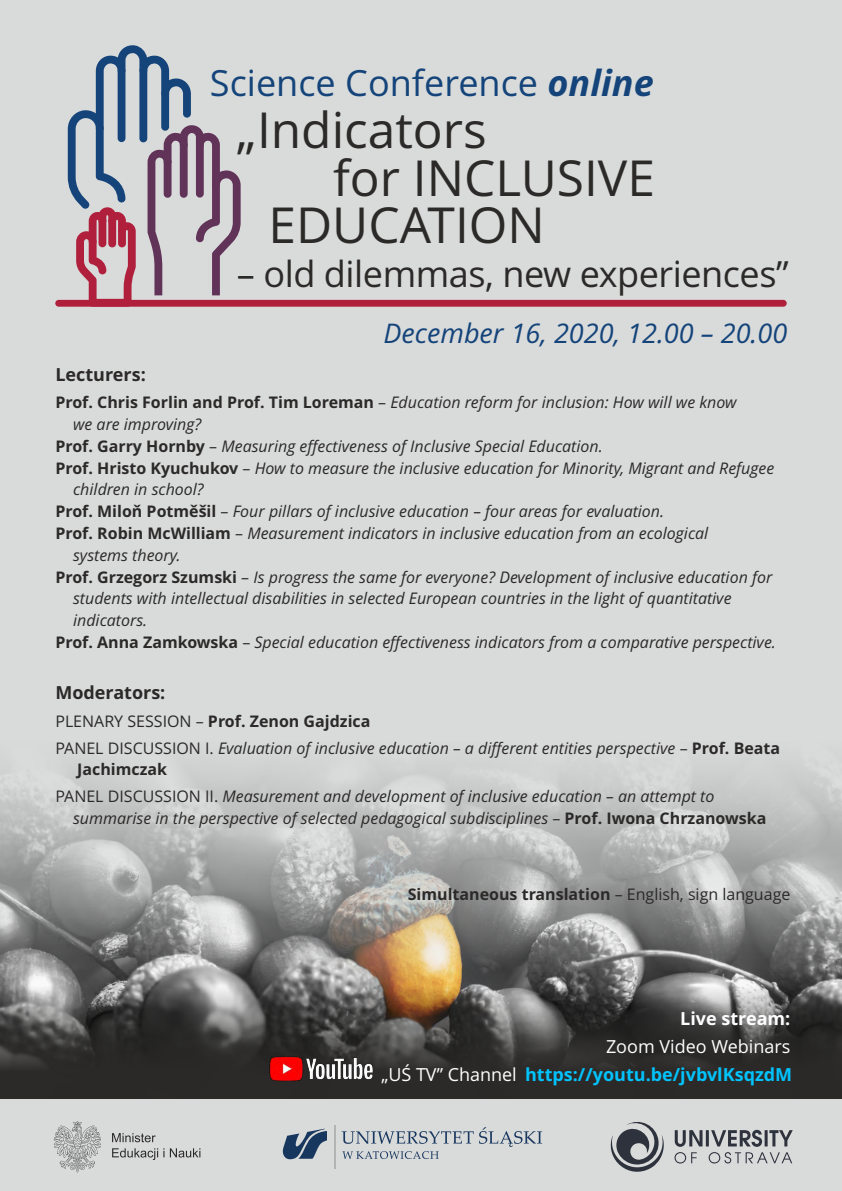
<style>
.page{position:relative;width:842px;height:1191px;background:#d9dada}
.page>*{position:absolute;margin:0;border:0;box-sizing:border-box;transform-origin:0 0}
.t1{font:49.6px "Open Sans";color:#2b2a29}
.t2{font:36.1px "Open Sans";letter-spacing:-.015em;color:#2b2a29}
.t3{font:36.1px "Open Sans";color:#14447a}
.t4{font:italic 27.1px "Open Sans";color:#14447a}
.t5{font:18px "Open Sans";color:#fefefe}
.t6{font:700 18px "Open Sans";color:#02c3fc}
.t7{font:700 18px "Open Sans";color:#2b2a29}
.t8{font:700 18px "Open Sans";color:#fefefe}
.t9{font:italic 16px/21.8px "Open Sans";color:#2b2a29}
.t10{font:700 16px "Open Sans";color:#2b2a29}
.s1{font-weight:700;font-style:italic}
.s2{font-weight:700;font-style:normal}
.s3{font-style:normal}
.s4{font-weight:400}
</style>
<div class="page">
<svg style="left:54px;top:1121px;width:47px;height:51px"></svg>
<svg style="left:112px;top:1133px;width:44px;height:9px"></svg>
<svg style="left:112px;top:1148px;width:52px;height:12px"></svg>
<svg style="left:170px;top:1148px;width:30px;height:9px"></svg>
<svg style="left:610px;top:1122px;width:183px;height:50px"></svg>
<svg style="left:342px;top:1127px;width:200px;height:32px"></svg>
<svg style="left:282px;top:1128px;width:45px;height:31px"></svg>
<hr style="left:335px;top:1124px;width:1px;height:44px;background:#b2b3b3">
<svg style="left:68px;top:45px;width:173px;height:255px"></svg>
<div style="left:55px;top:300px;width:732px;height:7px;background:#b0203c;border-radius:3px"></div>
<img style="left:0;top:769px;width:842px;height:211px">
<svg style="left:0;top:980px;width:842px;height:118px;background:#484644"></svg>
<img style="left:268px;top:1056px;width:106px;height:26px">
<p class="t7" style="left:55px;top:367px;width:92px">Lecturers:</p>
<h2 class="t3" style="left:210px;top:69px;width:445px">Science Conference <span class="s1">online</span></h2>
<h1 class="t1" style="left:237px;top:110px;width:251px">„Indicators</h1>
<h1 class="t1" style="left:333px;top:158px;width:323px">for INCLUSIVE</h1>
<h1 class="t1" style="left:269px;top:205px;width:278px">EDUCATION</h1>
<h2 class="t2" style="left:237px;top:260px;width:553px">– old dilemmas, new experiences”</h2>
<h3 class="t4" style="left:384px;top:322px;width:405px">December 16, 2020, 12.00 – 20.00</h3>
<p class="t9" style="left:55px;top:393px;width:683px"><span class="s2">Prof. Chris Forlin and Prof. Tim Loreman</span> <span class="s3">–</span> Education reform for inclusion: How will we know</p>
<p class="t9" style="left:73px;top:415px;width:130px">we are improving?</p>
<p class="t9" style="left:55px;top:437px;width:549px"><span class="s2">Prof. Garry Hornby</span> <span class="s3">–</span> Measuring effectiveness of Inclusive Special Education.</p>
<p class="t9" style="left:55px;top:458px;width:720px"><span class="s2">Prof. Hristo Kyuchukov</span> <span class="s3">–</span> How to measure the inclusive education for Minority, Migrant and Refugee</p>
<p class="t9" style="left:73px;top:480px;width:132px">children in school?</p>
<p class="t9" style="left:55px;top:502px;width:610px"><span class="s2">Prof. Miloň Potměšil</span> <span class="s3">–</span> Four pillars of inclusive education – four areas for evaluation.</p>
<p class="t9" style="left:55px;top:524px;width:654px"><span class="s2">Prof. Robin McWilliam</span> <span class="s3">–</span> Measurement indicators in inclusive education from an ecological</p>
<p class="t9" style="left:73px;top:545px;width:109px">systems theory.</p>
<p class="t9" style="left:55px;top:567px;width:718px"><span class="s2">Prof. Grzegorz Szumski</span> <span class="s3">–</span> Is progress the same for everyone? Development of inclusive education for</p>
<p class="t9" style="left:73px;top:589px;width:660px">students with intellectual disabilities in selected European countries in the light of quantitative</p>
<p class="t9" style="left:73px;top:611px;width:76px">indicators.</p>
<p class="t9" style="left:55px;top:633px;width:722px"><span class="s2">Prof. Anna Zamkowska</span> <span class="s3">–</span> Special education effectiveness indicators from a comparative perspective.</p>
<p class="t7" style="left:55px;top:685px;width:112px">Moderators:</p>
<p class="t10" style="left:55px;top:714px;width:317px"><span class="s4">PLENARY SESSION –</span> Prof. Zenon Gajdzica</p>
<p class="t9" style="left:77px;top:738px;width:704px;text-indent:-22px"><span class="s3">PANEL DISCUSSION I.</span> Evaluation of inclusive education – a different entities perspective <span class="s3">–</span> <span class="s2">Prof. Beata<br>Jachimczak</span></p>
<p class="t9" style="left:73px;top:787px;width:695px;text-indent:-18px"><span class="s3">PANEL DISCUSSION II.</span> Measurement and development of inclusive education – an attempt to summarise in the perspective of selected pedagogical subdisciplines <span class="s3">–</span> <span class="s2">Prof. Iwona Chrzanowska</span></p>
<p class="t10" style="left:408px;top:887px;width:384px">Simultaneous translation <span class="s4">– English, sign language</span></p>
<p class="t8" style="left:680px;top:1011px;width:112px">Live stream:</p>
<p class="t5" style="left:381px;top:1067px;width:137px">„UŚ TV” Channel</p>
<p class="t5" style="left:606px;top:1039px;width:186px">Zoom Video Webinars</p>
<p class="t6" style="left:525px;top:1067px;width:269px">https://youtu.be/jvbvlKsqzdM</p>
</div>
